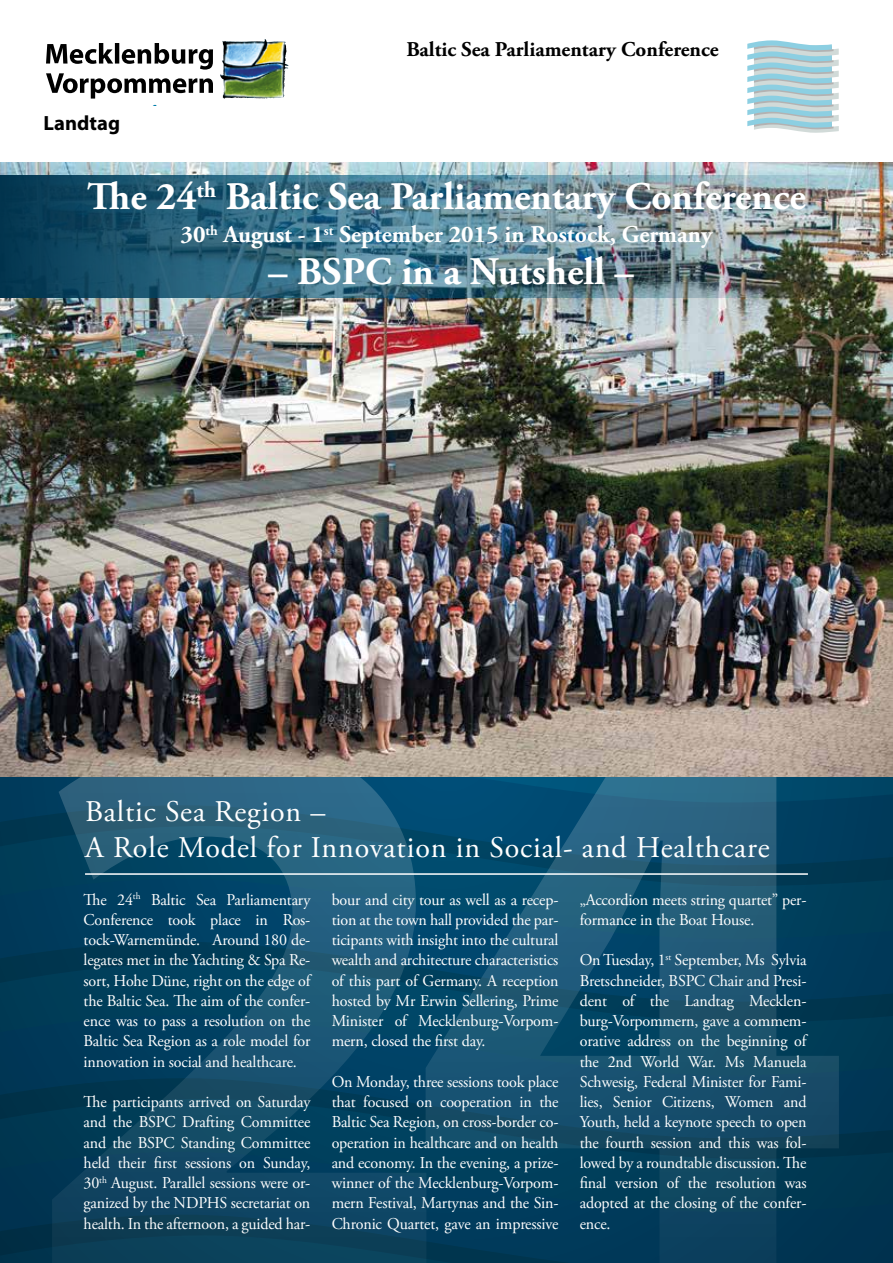
<style>
.page{position:relative;width:893px;height:1263px;background:#fff}
.page>*{position:absolute;margin:0;border:0;box-sizing:border-box;transform-origin:0 0}
.t1{font:700 39px "Adobe Garamond Pro";color:#fff}
.t2{font:30px/36px "Adobe Garamond Pro";letter-spacing:.03em;color:#fff}
.t3{font:700 24px "Adobe Garamond Pro";color:#fff}
.t4{font:700 21px "Adobe Garamond Pro";color:#000}
.t5{font:700 20.7px "Myriad Pro";color:#000}
.t6{font:16.5px/20.2px "Adobe Garamond Pro";letter-spacing:-.01em;color:#fff;text-align:justify}
</style>
<div class="page">
<svg style="left:0;top:865px;width:893px;height:14px"></svg>
<svg style="left:0;top:776px;width:893px;height:89px;background:#013c5a"></svg>
<svg style="left:0;top:1015px;width:893px;height:123px;background:#003652"></svg>
<svg style="left:0;top:879px;width:893px;height:123px;background:#003956"></svg>
<svg style="left:0;top:1152px;width:893px;height:111px;background:#00324e"></svg>
<svg style="left:747px;top:40px;width:92px;height:93px;background:#b7d5dc"></svg>
<img style="left:154px;top:39px;width:135px;height:66px">
<img style="left:249px;top:39px;width:16px;height:3px">
<svg style="left:46px;top:43px;width:167px;height:56px"></svg>
<svg style="left:52px;top:776px;width:787px;height:487px;background:#0f4b69"></svg>
<hr style="left:85px;top:873px;width:723px;height:2px;background:#fff">
<img style="left:0;top:163px;width:893px;height:613px">
<img style="left:0;top:175px;width:878px;height:122px">
<p class="t5" style="left:44px;top:109px;width:78px">Landtag</p>
<p class="t4" style="left:406px;top:37px;width:314px">Baltic Sea Parliamentary Conference</p>
<h1 class="t1" style="left:87px;top:174px;width:720px">The 24<sup>th</sup> Baltic Sea Parliamentary Conference</h1>
<h3 class="t3" style="left:181px;top:221px;width:533px">30<sup>th</sup> August - 1<sup>st</sup> September 2015 in Rostock, Germany</h3>
<h1 class="t1" style="left:268px;top:249px;width:367px">– BSPC in a Nutshell –</h1>
<h2 class="t2" style="left:85px;top:794px;width:686px">Baltic Sea Region –<br>A Role Model for Innovation in Social- and Healthcare</h2>
<p class="t6" style="left:84px;top:890px;width:228px">The 24<sup>th</sup> Baltic Sea Parliamentary Conference took place in Ros&shy;tock-Warnemünde. Around 180 de&shy;legates met in the Yachting &amp; Spa Re&shy;sort, Hohe Düne, right on the edge of the Baltic Sea. The aim of the confer&shy;ence was to pass a resolution on the Baltic Sea Region as a role model for innovation in social and healthcare.</p>
<p class="t6" style="left:84px;top:1092px;width:228px">The participants arrived on Saturday and the BSPC Drafting Committee and the BSPC Standing Committee held their first sessions on Sunday, 30<sup>th</sup> August. Parallel sessions were or&shy;ganized by the NDPHS secretariat on health. In the afternoon, a guided har-</p>
<p class="t6" style="left:332px;top:890px;width:228px">bour and city tour as well as a recep&shy;tion at the town hall provided the par&shy;ticipants with insight into the cultural wealth and architecture characteristics of this part of Germany. A reception hosted by Mr Erwin Sellering, Prime Minister of Mecklenburg-Vorpom&shy;mern, closed the first day.</p>
<p class="t6" style="left:332px;top:1072px;width:228px">On Monday, three sessions took place that focused on cooperation in the Baltic Sea Region, on cross-border co&shy;operation in healthcare and on health and economy. In the evening, a prize&shy;winner of the Mecklenburg-Vorpom&shy;mern Festival, Martynas and the Sin-Chronic Quartet, gave an impressive</p>
<p class="t6" style="left:580px;top:890px;width:228px">„Accordion meets string quartet” per&shy;formance in the Boat House.</p>
<p class="t6" style="left:580px;top:950px;width:228px">On Tuesday, 1<sup>st</sup> September, Ms Sylvia Bretschneider, BSPC Chair and Presi&shy;dent of the Landtag Mecklen&shy;burg-Vorpommern, gave a commem&shy;orative address on the beginning of the 2nd World War. Ms Manuela Schwesig, Federal Minister for Fami&shy;lies, Senior Citizens, Women and Youth, held a keynote speech to open the fourth session and this was fol&shy;lowed by a roundtable discussion. The final version of the resolution was adopted at the closing of the confer&shy;ence.</p>
</div>
